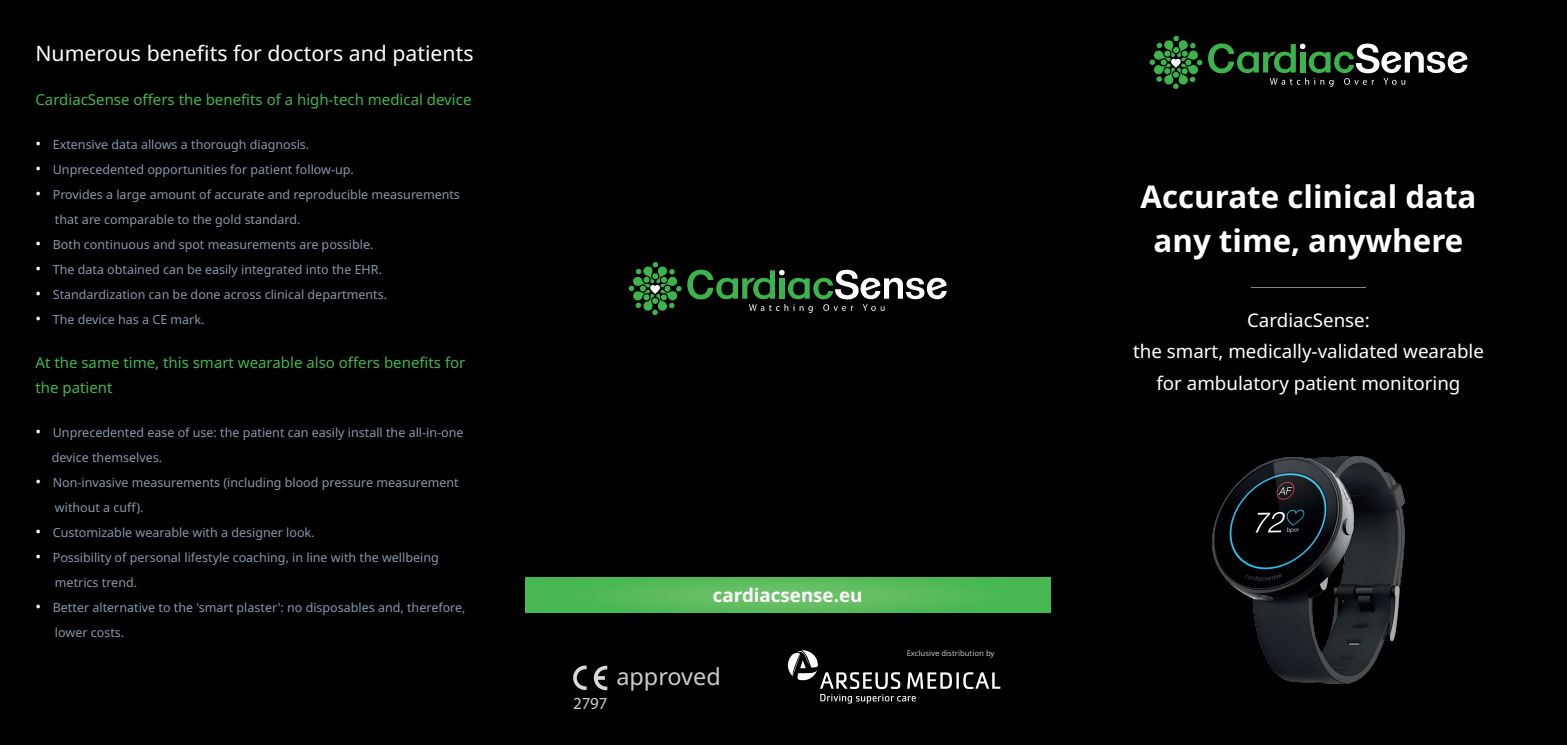
<style>
.page{position:relative;width:1567px;height:745px;background:#fff}
.page>*{position:absolute;margin:0;border:0;box-sizing:border-box;transform-origin:0 0}
.t1{font:700 31.25px/43.8px "Noto Sans";color:#fff;text-align:center}
.t2{font:23.38px "Noto Sans";color:#cbcbcd}
.t3{font:21.25px "Noto Sans";color:#fff}
.t4{font:18.75px/31.2px "Noto Sans";color:#fff;text-align:center}
.t5{font:700 18.75px "Noto Sans";color:#fff}
.t6{font:16.88px "Myriad Pro";color:#cbcbcd}
.t7{font:15px/25px "Noto Sans";color:#42b64d}
.t8{font:15px "Noto Sans";color:#41b64d}
.t9{font:12.5px/25px "Noto Sans";color:#8998a6}
.t10{font:7.75px "Noto Sans";color:#fff}
.s1{font-size:15px;color:#fff}
</style>
<div class="page">
<div style="left:0;top:0;width:1566px;height:744px;background:#000001"></div>
<svg style="left:1149px;top:35px;width:318px;height:54px"></svg>
<svg style="left:687px;top:269px;width:259px;height:44px"></svg>
<svg style="left:628px;top:262px;width:53px;height:53px"></svg>
<hr style="left:1250px;top:287px;width:115px;height:1px;background:#fff">
<img style="left:1212px;top:456px;width:192px;height:226px">
<svg style="left:525px;top:577px;width:524px;height:35px;background:#55ba59"></svg>
<svg style="left:787px;top:650px;width:213px;height:53px"></svg>
<svg style="left:594px;top:665px;width:13px;height:24px"></svg>
<svg style="left:573px;top:665px;width:13px;height:24px"></svg>
<h3 class="t3" style="left:35px;top:39px;width:439px">Numerous benefits for doctors and patients</h3>
<p class="t8" style="left:35px;top:89px;width:437px">CardiacSense offers the benefits of a high-tech medical device</p>
<p class="t9" style="left:35px;top:132px;width:275px"><span class="s1">•</span> Extensive data allows a thorough diagnosis.</p>
<p class="t9" style="left:35px;top:157px;width:320px"><span class="s1">•</span> Unprecedented opportunities for patient follow-up.</p>
<p class="t9" style="left:55px;top:182px;width:406px;text-indent:-20px"><span class="s1">•</span> Provides a large amount of accurate and reproducible measurements that are comparable to the gold standard.</p>
<p class="t9" style="left:35px;top:232px;width:339px"><span class="s1">•</span> Both continuous and spot measurements are possible.</p>
<p class="t9" style="left:35px;top:257px;width:348px"><span class="s1">•</span> The data obtained can be easily integrated into the EHR.</p>
<p class="t9" style="left:35px;top:282px;width:353px"><span class="s1">•</span> Standardization can be done across clinical departments.</p>
<p class="t9" style="left:35px;top:307px;width:170px"><span class="s1">•</span> The device has a CE mark.</p>
<p class="t7" style="left:35px;top:350px;width:431px">At the same time, this smart wearable also offers benefits for the patient</p>
<p class="t9" style="left:52px;top:420px;width:413px;text-indent:-16px"><span class="s1">•</span> Unprecedented ease of use: the patient can easily install the all-in-one device themselves.</p>
<p class="t9" style="left:55px;top:470px;width:405px;text-indent:-20px"><span class="s1">•</span> Non-invasive measurements (including blood pressure measurement without a cuff).</p>
<p class="t9" style="left:35px;top:520px;width:281px"><span class="s1">•</span> Customizable wearable with a designer look.</p>
<p class="t9" style="left:55px;top:545px;width:385px;text-indent:-20px"><span class="s1">•</span> Possibility of personal lifestyle coaching, in line with the wellbeing metrics trend.</p>
<p class="t9" style="left:55px;top:595px;width:412px;text-indent:-20px"><span class="s1">•</span> Better alternative to the 'smart plaster': no disposables and, therefore, lower costs.</p>
<h3 class="t5" style="left:713px;top:581px;width:151px">cardiacsense.eu</h3>
<h3 class="t6" style="left:573px;top:692px;width:36px">2797</h3>
<h2 class="t2" style="left:616px;top:659px;width:106px">approved</h2>
<p class="t10" style="left:906px;top:647px;width:89px">Exclusive distribution by</p>
<h1 class="t1" style="left:1140px;top:176px;width:337px">Accurate clinical data any time, anywhere</h1>
<h3 class="t4" style="left:1132px;top:305px;width:352px">CardiacSense:<br>the smart, medically-validated wearable for ambulatory patient monitoring</h3>
</div>
